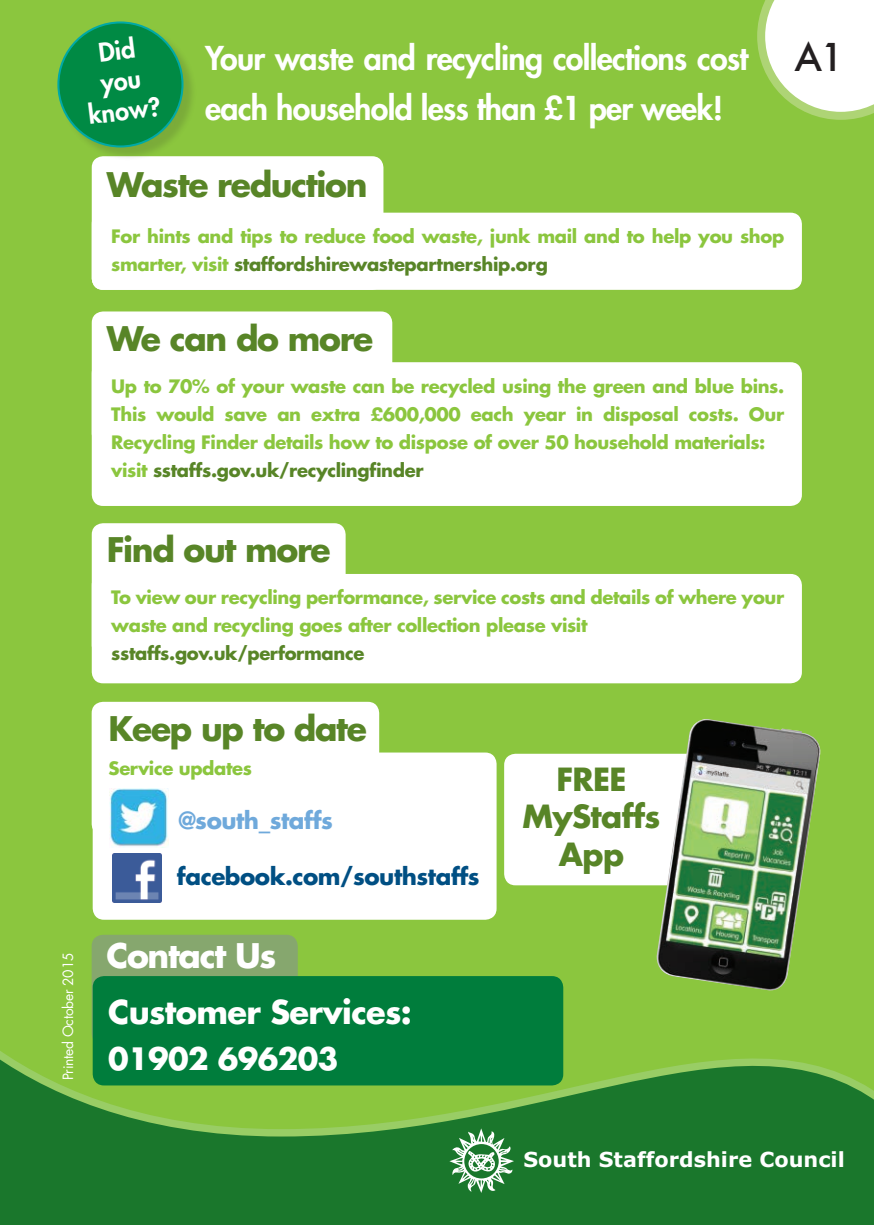
<style>
.page{position:relative;width:874px;height:1225px;background:#fff}
.page>*{position:absolute;margin:0;border:0;box-sizing:border-box;transform-origin:0 0}
.t1{font:500 37.4px "Futura";color:#231f20}
.t2{font:700 33px "Futura";letter-spacing:-.04em;color:#588527}
.t3{font:700 33px "Futura";letter-spacing:-.04em;color:#fff}
.t4{font:800 32px "Futura";letter-spacing:-.02em;color:#fff}
.t5{font:700 32px "Futura";letter-spacing:-.02em;color:#fff}
.t6{font:700 31px/37.2px "Futura";letter-spacing:-.02em;color:#588527;text-align:center}
.t7{font:700 30px "Futura";letter-spacing:-.02em;color:#fff}
.t8{font:800 25.2px "Futura";color:#fff}
.t9{font:700 23px "Futura";letter-spacing:-.02em;color:#004f83}
.t10{font:700 23px "Futura";letter-spacing:-.02em;color:#6fa9db}
.t11{font:700 20.8px "Verdana";color:#fff}
.t12{font:700 18px/28px "Futura";letter-spacing:-.02em;color:#8bc63e}
.t13{font:700 18px "Futura";letter-spacing:-.02em;color:#588527}
.t14{font:13.8px "Futura";letter-spacing:-.02em;color:#fff}
.s1{color:#588527}
.s2{color:#8bc63e}
</style>
<div class="page">
<div style="left:0;top:0;width:873px;height:1225px;background:#8bc63e"></div>
<svg style="left:757px;top:0;width:116px;height:120px"></svg>
<div style="left:92px;top:156px;width:291px;height:134px;background:#fff;border-radius:11px"></div>
<div style="left:92px;top:213px;width:709px;height:77px;background:#fff;border-radius:11px"></div>
<div style="left:92px;top:311px;width:300px;height:134px;background:#fff;border-radius:11px"></div>
<div style="left:92px;top:362px;width:709px;height:144px;background:#fff;border-radius:11px"></div>
<div style="left:92px;top:523px;width:253px;height:134px;background:#fff;border-radius:11px"></div>
<div style="left:92px;top:574px;width:709px;height:109px;background:#fff;border-radius:11px"></div>
<div style="left:92px;top:702px;width:287px;height:133px;background:#fff;border-radius:11px"></div>
<div style="left:93px;top:752px;width:403px;height:167px;background:#fff;border-radius:11px"></div>
<div style="left:92px;top:934px;width:205px;height:111px;background:#86a76e;border-radius:11px"></div>
<div style="left:93px;top:976px;width:470px;height:109px;background:#007d3c;border-radius:11px"></div>
<div style="left:59px;top:23px;width:138px;height:138px;background:#231f20;opacity:.16"></div>
<div style="left:58px;top:22px;width:124px;height:124px;background:#008a44;border-radius:50%"></div>
<div style="left:57px;top:21px;width:126px;height:126px;border:2px solid #00a9a7;border-radius:50%"></div>
<img style="left:112px;top:853px;width:50px;height:49px">
<img style="left:109px;top:788px;width:60px;height:59px">
<div style="left:504px;top:753px;width:274px;height:132px;background:#fff;border-radius:11px"></div>
<img style="left:654px;top:719px;width:167px;height:272px">
<svg style="left:0;top:1009px;width:873px;height:216px"></svg>
<svg style="left:449px;top:1128px;width:64px;height:65px"></svg>
<p class="t8" style="left:86px;top:98px;width:74px;rotate:-7deg">know?</p>
<p class="t4" style="left:205px;top:37px;width:544px">Your waste and recycling collections cost</p>
<p class="t1" style="left:794px;top:31px;width:51px">A1</p>
<p class="t4" style="left:205px;top:87px;width:519px">each household less than £1 per week!</p>
<p class="t2" style="left:107px;top:161px;width:262px">Waste reduction</p>
<p class="t12" style="left:111px;top:222px;width:674px">For hints and tips to reduce food waste, junk mail and to help you shop smarter, visit <span class="s1">staffordshirewastepartnership.org</span></p>
<p class="t2" style="left:107px;top:315px;width:268px">We can do more</p>
<p class="t12" style="left:111px;top:371px;width:674px;text-align:justify">Up to 70% of your waste can be recycled using the green and blue bins.<br>This would save an extra £600,000 each year in disposal costs. Our Recycling Finder details how to dispose of over 50 household materials:</p>
<p class="t13" style="left:111px;top:457px;width:313px"><span class="s2">visit</span> sstaffs.gov.uk/recyclingfinder</p>
<p class="t2" style="left:107px;top:527px;width:225px">Find out more</p>
<p class="t12" style="left:111px;top:583px;width:674px">To view our recycling performance, service costs and details of where your waste and recycling goes after collection please visit</p>
<p class="t13" style="left:111px;top:641px;width:254px">sstaffs.gov.uk/performance</p>
<p class="t2" style="left:108px;top:705px;width:260px">Keep up to date</p>
<p class="t12" style="left:108px;top:754px;width:145px">Service updates</p>
<p class="t10" style="left:179px;top:804px;width:156px">@south_staffs</p>
<p class="t9" style="left:177px;top:860px;width:304px">facebook.com/southstaffs</p>
<p class="t6" style="left:556px;top:760px;width:72px">FREE</p>
<p class="t6" style="left:522px;top:797px;width:139px">MyStaffs<br>App</p>
<p class="t14" style="left:59px;top:1080px;width:129px;rotate:-90deg">Printed October 2015</p>
<p class="t3" style="left:106px;top:932px;width:171px">Contact Us</p>
<p class="t5" style="left:108px;top:989px;width:305px">Customer Services:</p>
<p class="t7" style="left:108px;top:1037px;width:232px">01902 696203</p>
<p class="t11" style="left:523px;top:1146px;width:322px">South Staffordshire Council</p>
</div>
